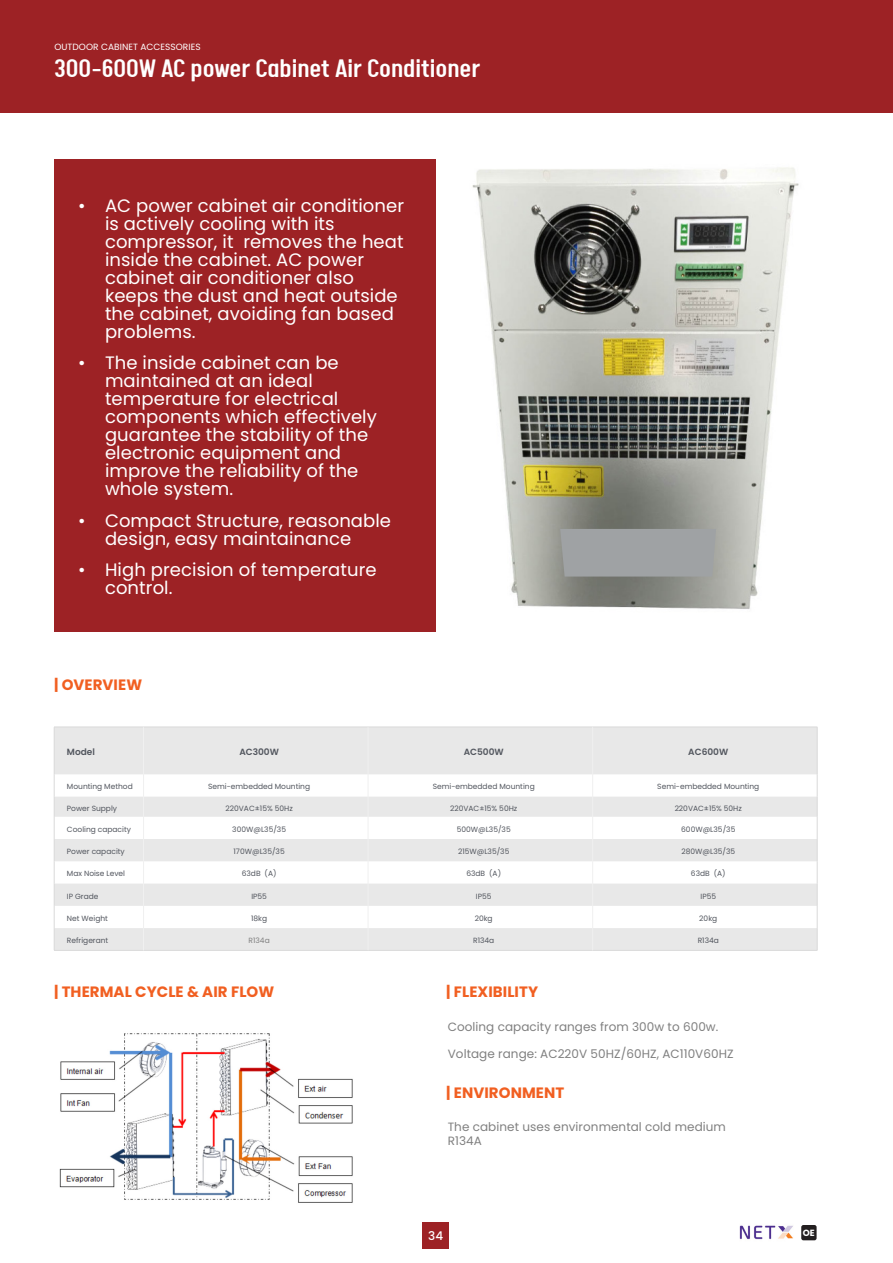
<style>
.page{position:relative;width:893px;height:1263px;background:#fff}
.page>*{position:absolute;margin:0;border:0;box-sizing:border-box;transform-origin:0 0}
.t1{font:500 28.5px "Calps";color:#fff}
.t2{font:18px/18px "Poppins";letter-spacing:.005em;color:#fff}
.bodt_text{font:700 15px "Poppins";letter-spacing:.005em;color:#f15f21}
.bodt_text-2{font:12px/13.5px "Poppins";letter-spacing:.005em;color:#808080}
.t3{font:500 12px "Poppins";color:#fff}
.bodt_text-3{font:9px "Poppins";letter-spacing:.005em;color:#fff}
.table_body{font:600 9px "Poppins";color:#52565e}
.t4{font:700 9px "Poppins";color:#fff}
.table_body-2{font:7.5px "Poppins";color:#52565e}
.table_body-3{font:7.5px "Poppins";color:#808080}
</style>
<div class="page">
<div style="left:422px;top:1223px;width:27px;height:26px;background:#9d2225"></div>
<div style="left:801px;top:1225px;width:16px;height:15px;background:#231f20;border-radius:2px"></div>
<img style="left:740px;top:1225px;width:53px;height:15px">
<div style="left:0;top:0;width:892px;height:113px;background:#9d2225"></div>
<div style="left:54px;top:159px;width:382px;height:472px;background:#9d2225"></div>
<svg style="left:55px;top:728px;width:762px;height:222px;fill:#e8e8e8"></svg>
<hr style="left:54px;top:727px;width:89px;height:1px;background:#d9d9d9">
<hr style="left:54px;top:727px;width:1px;height:47px;background:#d9d9d9">
<hr style="left:143px;top:727px;width:225px;height:1px;background:#d9d9d9">
<hr style="left:368px;top:727px;width:225px;height:1px;background:#d9d9d9">
<hr style="left:593px;top:727px;width:224px;height:1px;background:#d9d9d9">
<hr style="left:817px;top:727px;width:1px;height:47px;background:#d9d9d9">
<svg style="left:54px;top:774px;width:1px;height:176px"></svg>
<svg style="left:817px;top:774px;width:1px;height:176px"></svg>
<hr style="left:54px;top:950px;width:89px;height:1px;background:#d9d9d9">
<hr style="left:143px;top:950px;width:225px;height:1px;background:#d9d9d9">
<hr style="left:368px;top:950px;width:225px;height:1px;background:#d9d9d9">
<hr style="left:593px;top:950px;width:224px;height:1px;background:#d9d9d9">
<hr style="left:143px;top:727px;width:1px;height:47px;background:#f0f0f0">
<hr style="left:368px;top:727px;width:1px;height:47px;background:#f0f0f0">
<hr style="left:592px;top:727px;width:1px;height:47px;background:#f0f0f0">
<svg style="left:143px;top:774px;width:1px;height:176px"></svg>
<svg style="left:368px;top:774px;width:1px;height:176px"></svg>
<svg style="left:592px;top:774px;width:1px;height:176px"></svg>
<img style="left:59px;top:1033px;width:294px;height:170px">
<img style="left:472px;top:167px;width:327px;height:442px">
<div style="left:560px;top:529px;width:156px;height:47px;background:#9fa2a4"></div>
<p class="bodt_text-3" style="left:54px;top:42px;width:148px">OUTDOOR CABINET ACCESSORIES</p>
<p class="t1" style="left:55px;top:52px;width:427px">300-600W AC power Cabinet Air Conditioner</p>
<p class="t2" style="left:105px;top:197px;width:301px;text-indent:-27px">• AC power cabinet air conditioner is actively cooling with its compressor, it removes the heat inside the cabinet. AC power cabinet air conditioner also keeps the dust and heat outside the cabinet, avoiding fan based problems.</p>
<p class="t2" style="left:105px;top:354px;width:273px;text-indent:-27px">• The inside cabinet can be maintained at an ideal temperature for electrical components which effectively guarantee the stability of the electronic equipment and improve the reliability of the whole system.</p>
<p class="t2" style="left:105px;top:512px;width:288px;text-indent:-27px">• Compact Structure, reasonable design, easy maintainance</p>
<p class="t2" style="left:105px;top:561px;width:273px;text-indent:-27px">• High precision of temperature control.</p>
<p class="bodt_text" style="left:54px;top:676px;width:90px">| OVERVIEW</p>
<p class="table_body" style="left:67px;top:747px;width:29px">Model</p>
<p class="table_body" style="left:239px;top:747px;width:41px">AC300W</p>
<p class="table_body" style="left:464px;top:747px;width:41px">AC500W</p>
<p class="table_body" style="left:688px;top:747px;width:41px">AC600W</p>
<p class="table_body-2" style="left:67px;top:782px;width:67px">Mounting Method</p>
<p class="table_body-2" style="left:208px;top:782px;width:104px">Semi-embedded Mounting</p>
<p class="table_body-2" style="left:433px;top:782px;width:104px">Semi-embedded Mounting</p>
<p class="table_body-2" style="left:657px;top:782px;width:104px">Semi-embedded Mounting</p>
<p class="table_body-2" style="left:67px;top:804px;width:52px">Power Supply</p>
<p class="table_body-2" style="left:226px;top:804px;width:69px">220VAC±15% 50Hz</p>
<p class="table_body-2" style="left:450px;top:804px;width:69px">220VAC±15% 50Hz</p>
<p class="table_body-2" style="left:675px;top:804px;width:69px">220VAC±15% 50Hz</p>
<p class="table_body-2" style="left:67px;top:825px;width:66px">Cooling capacity</p>
<p class="table_body-2" style="left:232px;top:825px;width:55px">300W@L35/35</p>
<p class="table_body-2" style="left:457px;top:825px;width:56px">500W@L35/35</p>
<p class="table_body-2" style="left:681px;top:825px;width:56px">600W@L35/35</p>
<p class="table_body-2" style="left:67px;top:847px;width:59px">Power capacity</p>
<p class="table_body-2" style="left:234px;top:847px;width:53px">170W@L35/35</p>
<p class="table_body-2" style="left:458px;top:847px;width:53px">215W@L35/35</p>
<p class="table_body-2" style="left:681px;top:847px;width:55px">280W@L35/35</p>
<p class="table_body-2" style="left:67px;top:869px;width:60px">Max Noise Level</p>
<p class="table_body-2" style="left:242px;top:869px;width:36px">63dB (A)</p>
<p class="table_body-2" style="left:466px;top:869px;width:36px">63dB (A)</p>
<p class="table_body-2" style="left:691px;top:869px;width:36px">63dB (A)</p>
<p class="table_body-2" style="left:67px;top:892px;width:33px">IP Grade</p>
<p class="table_body-2" style="left:251px;top:892px;width:17px">IP55</p>
<p class="table_body-2" style="left:476px;top:892px;width:17px">IP55</p>
<p class="table_body-2" style="left:700px;top:892px;width:17px">IP55</p>
<p class="table_body-2" style="left:67px;top:914px;width:43px">Net Weight</p>
<p class="table_body-2" style="left:251px;top:914px;width:18px">18kg</p>
<p class="table_body-2" style="left:475px;top:914px;width:19px">20kg</p>
<p class="table_body-2" style="left:699px;top:914px;width:19px">20kg</p>
<p class="table_body-2" style="left:67px;top:936px;width:43px">Refrigerant</p>
<p class="table_body-3" style="left:249px;top:936px;width:23px">R134a</p>
<p class="table_body-2" style="left:473px;top:936px;width:23px">R134a</p>
<p class="table_body-2" style="left:698px;top:936px;width:23px">R134a</p>
<p class="bodt_text" style="left:54px;top:983px;width:222px">| THERMAL CYCLE &amp; AIR FLOW</p>
<p class="bodt_text" style="left:446px;top:983px;width:93px">| FLEXIBILITY</p>
<p class="bodt_text-2" style="left:448px;top:1020px;width:272px">Cooling capacity ranges from 300w to 600w.</p>
<p class="bodt_text-2" style="left:448px;top:1047px;width:287px">Voltage range: AC220V 50HZ/60HZ, AC110V60HZ</p>
<p class="bodt_text" style="left:446px;top:1084px;width:120px">| ENVIRONMENT</p>
<p class="bodt_text-2" style="left:448px;top:1120px;width:280px">The cabinet uses environmental cold medium<br>R134A</p>
<p class="t3" style="left:428px;top:1229px;width:16px">34</p>
<p class="t4" style="left:803px;top:1227px;width:13px">OE</p>
</div>
